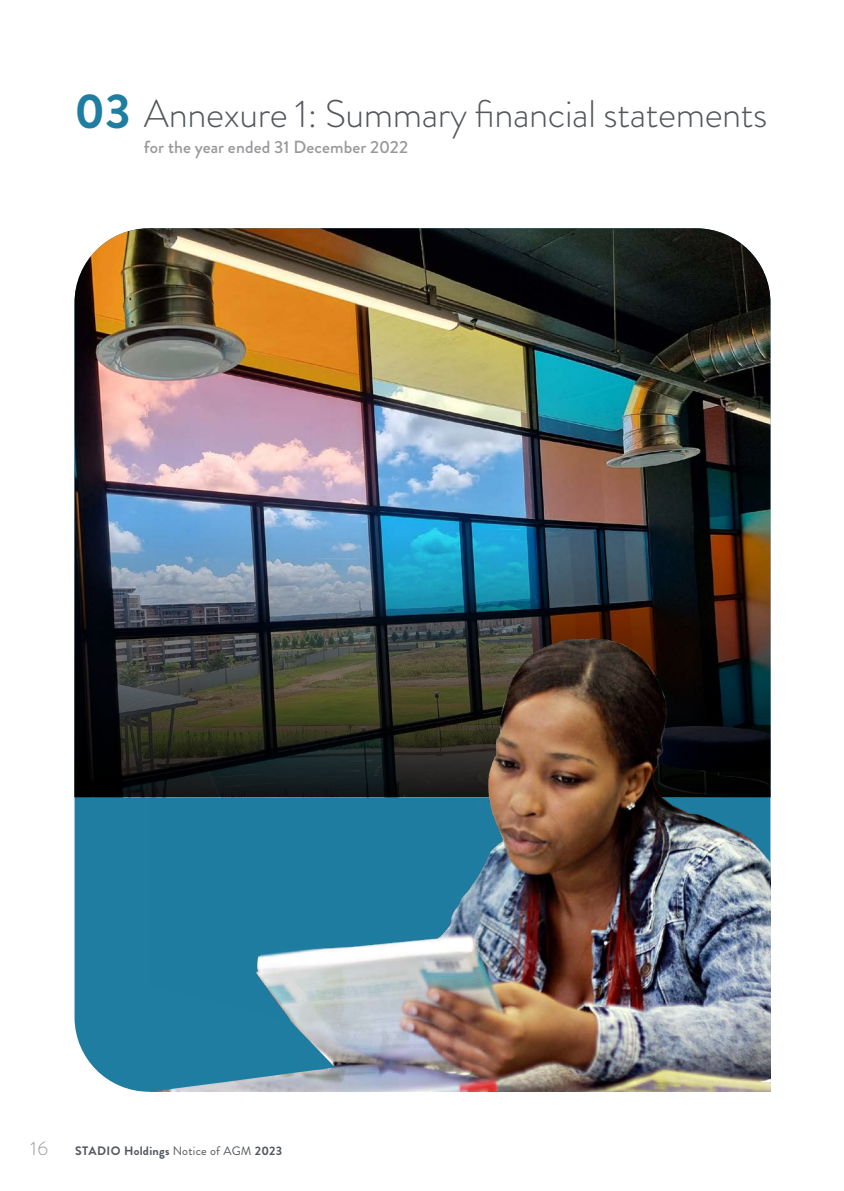
<style>
.page{position:relative;width:844px;height:1191px;background:#fff}
.page>*{position:absolute;margin:0;border:0;box-sizing:border-box;transform-origin:0 0}
.t1{font:300 38.5px "Brandon Grotesque";letter-spacing:-.01em;color:#53575b}
.t2{font:300 19.25px "Brandon Grotesque";color:#939598}
.t3{font:500 17.5px "Brandon Grotesque";letter-spacing:.005em;color:#99979a}
.t4{font:700 12.25px "Brandon Grotesque";letter-spacing:.02em;color:#53575b}
.s1{font-weight:700;font-size:49px;color:#207da2}
.s2{font-weight:400}
</style>
<div class="page">
<div style="left:74px;top:228px;width:696px;height:863px;background:#207da2;border-radius:74px"></div>
<img style="left:74px;top:228px;width:696px;height:242px">
<img style="left:74px;top:470px;width:696px;height:327px">
<img style="left:150px;top:626px;width:620px;height:465px">
<svg style="left:134px;top:983px;width:201px;height:108px"></svg>
<p class="t1" style="left:74px;top:88px;width:694px"><span class="s1">03</span> Annexure 1: Summary financial statements</p>
<p class="t3" style="left:144px;top:135px;width:265px">for the year ended 31 December 2022</p>
<p class="t2" style="left:30px;top:1134px;width:19px">16</p>
<p class="t4" style="left:75px;top:1141px;width:208px">STADIO Holdings <span class="s2">Notice of AGM</span> 2023</p>
</div>
